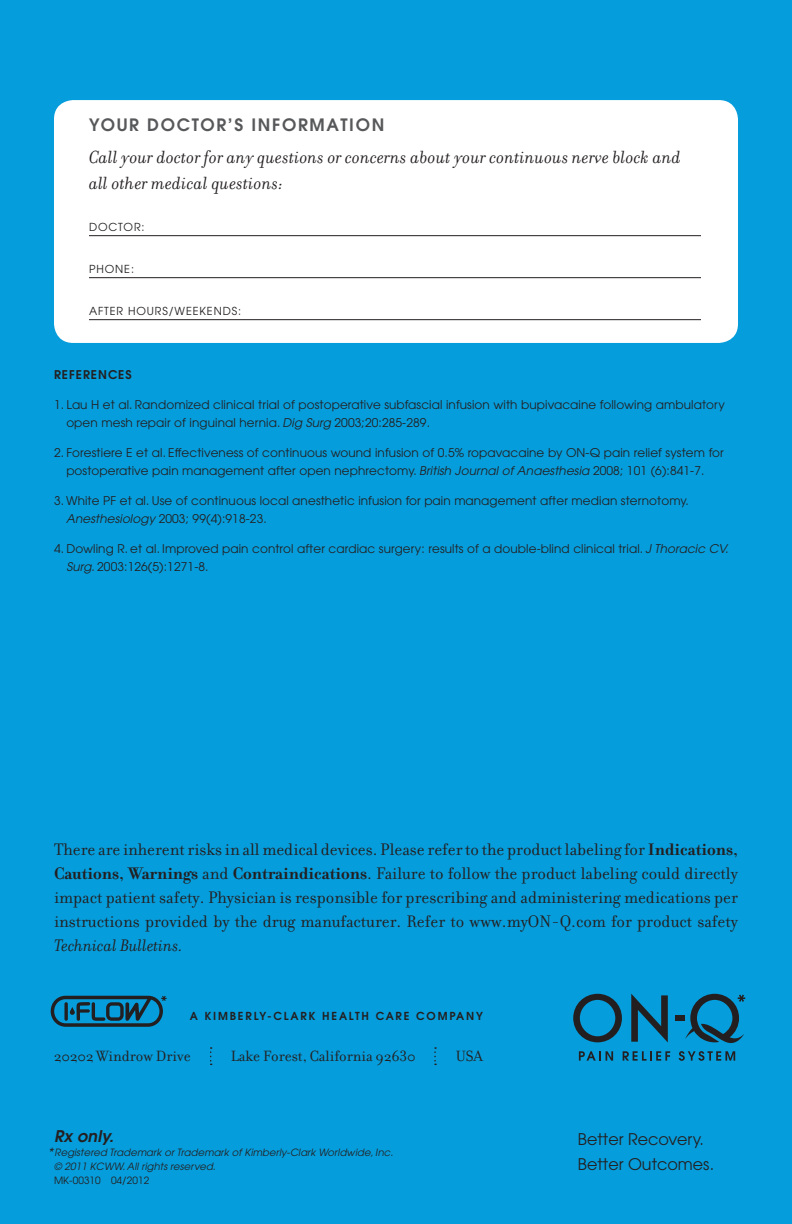
<style>
.page{position:relative;width:792px;height:1224px;background:#069ddc}
.page>*{position:absolute;margin:0;border:0;box-sizing:border-box;transform-origin:0 0}
.body_copy{font:italic 19px/26px "Filosofia";letter-spacing:.01em;color:#231f20}
.t1{font:18px/24px "Filosofia";color:#231f20;text-align:justify}
.body_copy-2{font:600 17px "Avant Garde";letter-spacing:.1em;color:#57585a}
.t2{font:16px "Filosofia";color:#231f20}
.t3{font:16px "Avant Garde";color:#231f20}
.Trademarks{font:italic 600 16px "Avant Garde";letter-spacing:.01em;color:#231f20}
.References{font:12px/18px "Avant Garde";letter-spacing:.01em;color:#231f20}
.t4{font:600 12px "Avant Garde";letter-spacing:.08em;color:#231f20}
.body_copy-3{font:11px "Avant Garde";letter-spacing:.08em;color:#231f20}
.t5{font:600 11px "Avant Garde";letter-spacing:.165em;color:#231f20}
.Trademarks-2{font:italic 10px/14px "Avant Garde";letter-spacing:.01em;color:#231f20}
.s1{font-style:italic}
.s2{font-weight:700}
.s3{font-size:14px}
.s4{font-style:normal}
</style>
<div class="page">
<div style="left:54px;top:100px;width:684px;height:243px;background:#fff;border-radius:19px"></div>
<hr style="left:89px;top:235px;width:612px;height:1px;background:#231f20">
<hr style="left:89px;top:277px;width:612px;height:1px;background:#231f20">
<hr style="left:89px;top:319px;width:612px;height:1px;background:#231f20">
<svg style="left:51px;top:996px;width:116px;height:31px"></svg>
<svg style="left:210px;top:1047px;width:2px;height:18px"></svg>
<svg style="left:434px;top:1047px;width:2px;height:18px"></svg>
<svg style="left:579px;top:1051px;width:34px;height:10px"></svg>
<svg style="left:623px;top:1051px;width:47px;height:10px"></svg>
<svg style="left:679px;top:1051px;width:56px;height:10px"></svg>
<div style="left:675px;top:1016px;width:9px;height:5px;background:#231f20"></div>
<svg style="left:573px;top:994px;width:49px;height:48px"></svg>
<svg style="left:631px;top:994px;width:37px;height:48px"></svg>
<svg style="left:685px;top:994px;width:60px;height:49px"></svg>
<p class="body_copy-2" style="left:89px;top:114px;width:297px">YOUR DOCTOR’S INFORMATION</p>
<p class="body_copy" style="left:89px;top:145px;width:594px">Call your doctor for any questions or concerns about your continuous nerve block and all other medical questions:</p>
<p class="body_copy-3" style="left:89px;top:221px;width:57px">DOCTOR:</p>
<p class="body_copy-3" style="left:89px;top:263px;width:47px">PHONE:</p>
<p class="body_copy-3" style="left:89px;top:305px;width:154px">AFTER HOURS/WEEKENDS:</p>
<p class="t4" style="left:54px;top:366px;width:79px">REFERENCES</p>
<p class="References" style="left:66px;top:395px;width:660px;text-indent:-12px">1. Lau H et al. Randomized clinical trial of postoperative subfascial infusion with bupivacaine following ambulatory open mesh repair of inguinal hernia. <span class="s1">Dig Surg</span> 2003;20:285-289.</p>
<p class="References" style="left:54px;top:443px;width:671px;text-align:center">2. Forestiere E et al. Effectiveness of continuous wound infusion of 0.5% ropavacaine by ON-Q pain relief system for postoperative pain management after open nephrectomy. <span class="s1">British Journal of Anaesthesia</span> 2008; 101 (6):841-7.</p>
<p class="References" style="left:66px;top:491px;width:624px;text-indent:-12px">3. White PF et al. Use of continuous local anesthetic infusion for pain management after median sternotomy.<br><span class="s1">Anesthesiology</span> 2003; 99(4):918-23.</p>
<p class="References" style="left:66px;top:539px;width:664px;text-indent:-12px">4. Dowling R. et al. Improved pain control after cardiac surgery: results of a double-blind clinical trial. <span class="s1">J Thoracic CV.<br>Surg</span>. 2003:126(5):1271-8.</p>
<p class="t1" style="left:54px;top:838px;width:686px">There are inherent risks in all medical devices. Please refer to the product labeling for <span class="s2">Indications, Cautions, Warnings</span> and <span class="s2">Contraindications</span>. Failure to follow the product labeling could directly impact patient safety. Physician is responsible for prescribing and administering medications per instructions provided by the drug manufacturer. Refer to www.myON-Q.com for product safety <span class="s1">Technical Bulletins.</span></p>
<p class="t5" style="left:190px;top:1009px;width:295px">A KIMBERLY-CLARK HEALTH CARE COMPANY</p>
<p class="t2" style="left:54px;top:1047px;width:138px">20202 Windrow Drive</p>
<p class="t2" style="left:231px;top:1047px;width:186px">Lake Forest, California 92630</p>
<p class="t2" style="left:456px;top:1047px;width:29px">USA</p>
<p class="Trademarks" style="left:54px;top:1126px;width:61px">Rx only.</p>
<p class="Trademarks-2" style="left:54px;top:1145px;width:341px;text-indent:-7px"><span class="s3">*</span>Registered Trademark or Trademark of Kimberly-Clark Worldwide, Inc. © 2011 KCWW. All rights reserved.<br><span class="s4">MK-00310 04/2012</span></p>
<p class="t3" style="left:578px;top:1130px;width:127px">Better Recovery.</p>
<p class="t3" style="left:578px;top:1155px;width:138px">Better Outcomes.</p>
</div>
